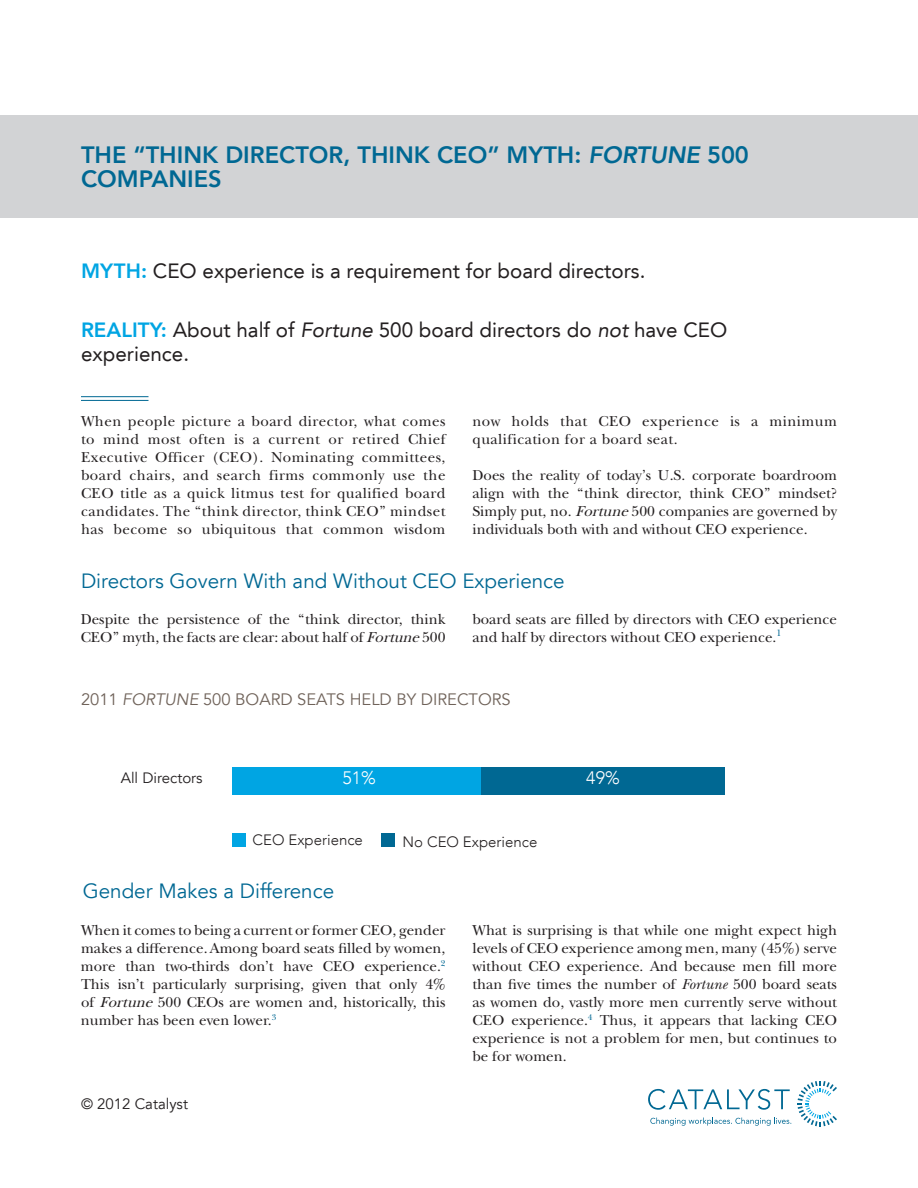
<style>
.page{position:relative;width:918px;height:1188px;background:#fff}
.page>*{position:absolute;margin:0;border:0;box-sizing:border-box;transform-origin:0 0}
.t1{font:800 23.7px/24px "Avenir LT";color:#006893}
.t2{font:20.7px/24px "Avenir LT";color:#231f20}
.t3{font:20.7px "Avenir LT";color:#006893}
.t4{font:800 20.7px "Avenir LT";color:#00a5e3}
.t5{font:300 18px "Avenir LT";color:#fff}
.t6{font:16.5px "Avenir LT";color:#6f6259}
.t7{font:15px/18px "New Baskerville ITC Pro";color:#231f20;text-align:justify}
.t8{font:15px/18px "New Baskerville ITC Pro";letter-spacing:.03em;color:#231f20}
.t9{font:300 15px "Avenir";color:#231f20}
.t10{font:15px "Avenir LT";color:#231f20}
.s1{font-style:italic}
.s2{font-weight:800;color:#00a5e3}
</style>
<div class="page">
<div style="left:0;top:116px;width:918px;height:102px;background:#d2d3d5"></div>
<div style="left:232px;top:767px;width:249px;height:28px;background:#00a5e3"></div>
<div style="left:232px;top:833px;width:14px;height:14px;background:#00a5e3"></div>
<div style="left:381px;top:833px;width:14px;height:14px;background:#006893"></div>
<div style="left:481px;top:767px;width:244px;height:28px;background:#006893"></div>
<svg style="left:648px;top:1089px;width:142px;height:21px"></svg>
<svg style="left:797px;top:1081px;width:40px;height:45px"></svg>
<svg style="left:650px;top:1118px;width:141px;height:8px"></svg>
<hr style="left:81px;top:396px;width:67px;height:1px;background:#006893">
<hr style="left:81px;top:400px;width:67px;height:1px;background:#006893">
<h1 class="t1" style="left:81px;top:143px;width:669px">THE “THINK DIRECTOR, THINK CEO” MYTH: <span class="s1">FORTUNE</span> 500<br>COMPANIES</h1>
<h2 class="t4" style="left:81px;top:259px;width:34px">Myth</h2>
<h2 class="t2" style="left:141px;top:259px;width:506px"><span class="s2">:</span> CEO experience is a requirement for board directors.</h2>
<h2 class="t2" style="left:81px;top:318px;width:648px"><span class="s2">REALITY:</span> About half of <span class="s1">Fortune</span> 500 board directors do <span class="s1">not</span> have CEO experience.</h2>
<p class="t7" style="left:81px;top:413px;width:366px">When people picture a board director, what comes to mind most often is a current or retired Chief Executive Officer (CEO). Nominating committees, board chairs, and search firms commonly use the CEO title as a quick litmus test for qualified board candidates. The “think director, think CEO” mindset has become so ubiquitous that common wisdom</p>
<p class="t8" style="left:472px;top:413px;width:366px">now holds that CEO experience is a minimum qualification for a board seat.</p>
<p class="t7" style="left:472px;top:467px;width:366px">Does the reality of today’s U.S. corporate boardroom align with the “think director, think CEO” mindset?<br>Simply put, no. <span class="s1">Fortune</span>500 companies are governed by individuals both with and without CEO experience.</p>
<h2 class="t3" style="left:81px;top:569px;width:347px">Directors Govern With and Without CEO</h2>
<h2 class="t3" style="left:462px;top:569px;width:104px">Experience</h2>
<p class="t7" style="left:81px;top:610px;width:366px">Despite the persistence of the “think director, think<br>CEO” myth, the facts are clear: about half of <span class="s1">Fortune</span>500</p>
<p class="t7" style="left:473px;top:610px;width:366px">board seats are filled by directors with CEO experience and half by directors without CEO experience.<sup>1</sup></p>
<p class="t6" style="left:81px;top:690px;width:429px">2011 <span class="s1">FORTUNE</span> 500 Board Seats Held by Directors</p>
<p class="t10" style="left:121px;top:769px;width:83px">All Directors</p>
<p class="t5" style="left:342px;top:767px;width:35px">51%</p>
<p class="t5" style="left:586px;top:767px;width:35px">49%</p>
<p class="t9" style="left:253px;top:831px;width:112px">CEO Experience</p>
<p class="t9" style="left:403px;top:833px;width:136px">No CEO Experience</p>
<h2 class="t3" style="left:83px;top:879px;width:253px">Gender Makes a Difference</h2>
<p class="t7" style="left:472px;top:921px;width:366px">What is surprising is that while one might expect high levels of CEO experience among men, many (45%) serve without CEO experience. And because men fill more than five times the number of <span class="s1">Fortune</span> 500 board seats as women do, vastly more men currently serve without CEO experience.<sup>4</sup> Thus, it appears that lacking CEO experience is not a problem for men, but continues to be for women.</p>
<p class="t7" style="left:81px;top:921px;width:366px">When it comes to being a current or former CEO, gender makes a difference.Among board seats filled by women, more than two-thirds don’t have CEO experience.<sup>2<br></sup>This isn’t particularly surprising, given that only 4% of <span class="s1">Fortune</span>500 CEOs are women and, historically, this number has been even lower.<sup>3</sup></p>
<p class="t10" style="left:81px;top:1096px;width:109px">© 2012 Catalyst</p>
</div>
